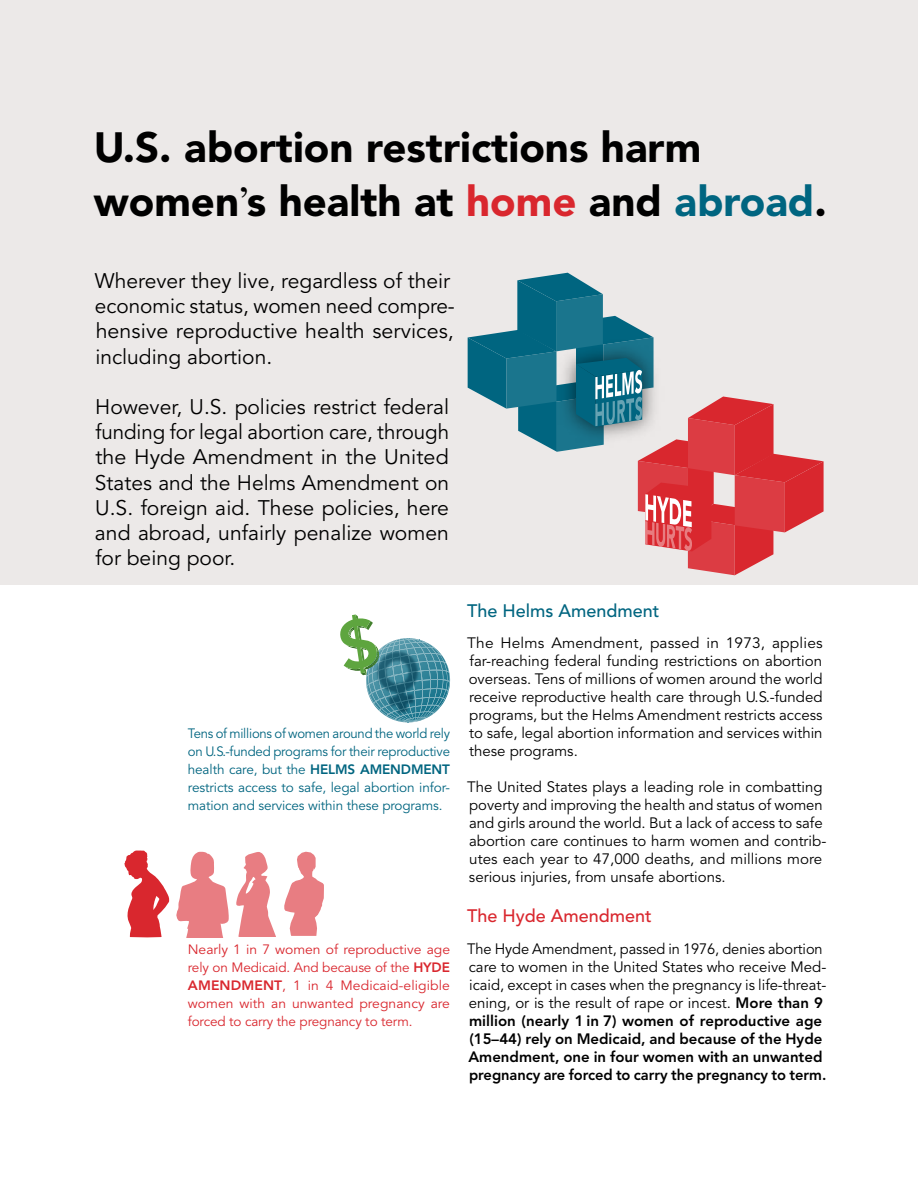
<style>
.page{position:relative;width:918px;height:1188px;background:#fff}
.page>*{position:absolute;margin:0;border:0;box-sizing:border-box;transform-origin:0 0}
.t1{font:900 42px/54px "Avenir LT Std";color:#000}
.t2{font:21px/25.2px "Avenir LT Std";color:#000}
.t3{font:500 18px "Avenir LT Std";color:#006580}
.t4{font:500 18px "Avenir LT Std";color:#d9272e}
.t5{font:15px/18px "Avenir LT Std";color:#000;text-align:justify}
.t6{font:800 15px/18px "Avenir LT Std";color:#000}
.t7{font:13.5px/18px "Avenir LT Std";letter-spacing:-.01em;color:#006580;text-align:justify}
.t8{font:13.5px/18px "Avenir LT Std";letter-spacing:-.01em;color:#d9272e;text-align:justify}
.s1{font-family:"Times";font-weight:400}
.s2{color:#d9272e}
.s3{color:#006580}
.s4{font-weight:800}
.s5{font-weight:400}
</style>
<div class="page">
<svg style="left:340px;top:614px;width:110px;height:109px"></svg>
<div style="left:0;top:0;width:918px;height:585px;background:#ece9e8"></div>
<svg style="left:468px;top:273px;width:356px;height:302px"></svg>
<svg style="left:284px;top:852px;width:40px;height:84px"></svg>
<svg style="left:176px;top:852px;width:100px;height:86px"></svg>
<svg style="left:124px;top:851px;width:45px;height:87px"></svg>
<h1 class="t1" style="left:94px;top:120px;width:735px">U.S. abortion restrictions harm women<span class="s1">’</span>s health at <span class="s2">home</span> and <span class="s3">abroad</span>.</h1>
<h2 class="t2" style="left:95px;top:269px;width:361px">Wherever they live, regardless of their economic status, women need compre&shy;hensive reproductive health services, including abortion.</h2>
<p class="t2" style="left:95px;top:395px;width:356px;text-align:justify">However, U.S. policies restrict federal funding for legal abortion care, through the Hyde Amendment in the United States and the Helms Amendment on U.S. foreign aid. These policies, here and abroad, unfairly penalize women for being poor.</p>
<p class="t7" style="left:188px;top:725px;width:264px">Tens of millions of women around the world rely on U.S.-funded programs for their reproductive health care, but the <span class="s4">HELMS AMENDMENT </span>restricts access to safe, legal abortion infor&shy;mation and services within these programs.</p>
<p class="t8" style="left:188px;top:941px;width:264px">Nearly 1 in 7 women of reproductive age rely on Medicaid. And because of the <span class="s4">HYDE AMENDMENT</span>, 1 in 4 Medicaid-eligible women with an unwanted pregnancy are forced to carry the pregnancy to term.</p>
<p class="t3" style="left:467px;top:600px;width:194px">The Helms Amendment</p>
<p class="t5" style="left:467px;top:634px;width:357px">The Helms Amendment, passed in 1973, applies far-reaching federal funding restrictions on abortion overseas. Tens of millions of women around the world receive reproductive health care through U.S.-funded programs, but the Helms Amendment restricts access to safe, legal abortion information and services within these programs.</p>
<p class="t5" style="left:467px;top:778px;width:361px;text-align:left">The United States plays a leading role in combatting poverty and improving the health and status of women and girls around the world. But a lack of access to safe abortion care continues to harm women and contrib&shy;utes each year to 47,000 deaths, and millions more serious injuries, from unsafe abortions.</p>
<p class="t4" style="left:467px;top:905px;width:186px">The Hyde Amendment</p>
<p class="t6" style="left:467px;top:940px;width:361px"><span class="s5">The Hyde Amendment, passed in 1976, denies abortion care to women in the United States who receive Med&shy;icaid, except in cases when the pregnancy is life-threat&shy;ening, or is the result of rape or incest.</span> More than 9 million (nearly 1 in 7) women of reproductive age (15–44) rely on Medicaid, and because of the Hyde Amendment, one in four women with an unwanted pregnancy are forced to carry the pregnancy to term.</p>
</div>
